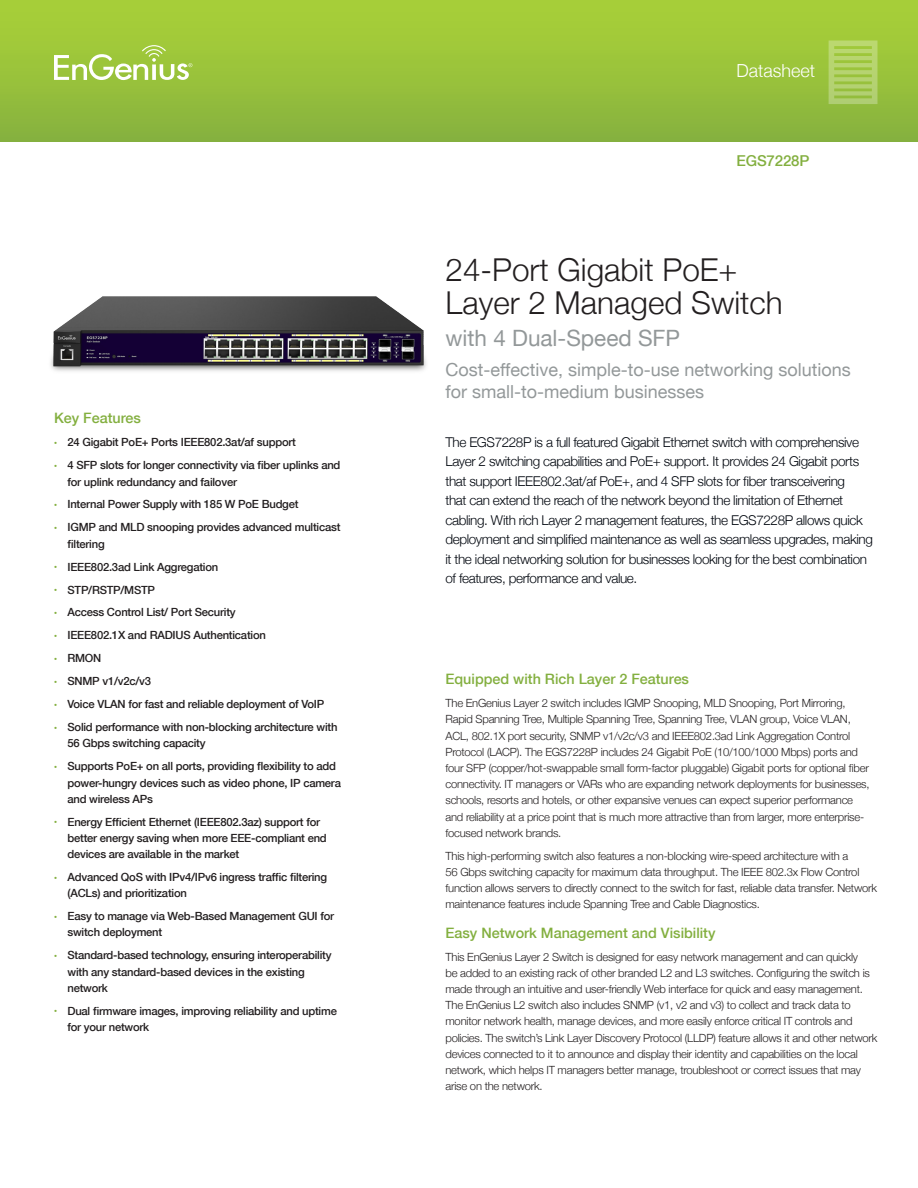
<style>
.page{position:relative;width:918px;height:1188px;background:#fff}
.page>*{position:absolute;margin:0;border:0;box-sizing:border-box;transform-origin:0 0}
.t1{font:300 31.5px/33px "Helvetica Neue";color:#231f20}
.t2{font:22.5px "Helvetica Neue";color:#939899}
.t3{font:18px/22.5px "Helvetica Neue";color:#939899}
.t4{font:300 18px "Helvetica Neue";color:#fff}
.t5{font:500 15px "Helvetica Neue";letter-spacing:-.01em;color:#83af3f}
.t6{font:500 14.4px "Helvetica Neue";color:#83af3f}
.t7{font:300 13.5px/19.5px "Helvetica Neue";letter-spacing:-.03em;color:#01060e}
.t8{font:300 11.25px/16.2px "Helvetica Neue";letter-spacing:-.02em;color:#231f20}
.t9{font:500 11.25px/16.2px "Helvetica Neue";letter-spacing:-.02em;color:#231f20}
.s1{font-size:6px;color:#83af3f}
</style>
<div class="page">
<div style="left:0;top:0;width:918px;height:142px;background:linear-gradient(to bottom,#aad238,#88b33f)"></div>
<svg style="left:54px;top:45px;width:138px;height:35px"></svg>
<svg style="left:829px;top:40px;width:49px;height:64px;background:#adce61"></svg>
<img style="left:50px;top:296px;width:376px;height:75px">
<p class="t6" style="left:54px;top:407px;width:88px">Key Features</p>
<p class="t9" style="left:54px;top:434px;width:243px"><span class="s1">•</span> 24 Gigabit PoE+ Ports IEEE802.3at/af support</p>
<p class="t9" style="left:68px;top:457px;width:274px;text-indent:-14px"><span class="s1">•</span> 4 SFP slots for longer connectivity via fiber uplinks and for uplink redundancy and failover</p>
<p class="t9" style="left:54px;top:496px;width:246px"><span class="s1">•</span> Internal Power Supply with 185 W PoE Budget</p>
<p class="t9" style="left:68px;top:519px;width:275px;text-indent:-14px"><span class="s1">•</span> IGMP and MLD snooping provides advanced multicast filtering</p>
<p class="t9" style="left:54px;top:558px;width:166px"><span class="s1">•</span> IEEE802.3ad Link Aggregation</p>
<p class="t9" style="left:54px;top:581px;width:103px"><span class="s1">•</span> STP/RSTP/MSTP</p>
<p class="t9" style="left:54px;top:604px;width:183px"><span class="s1">•</span> Access Control List/ Port Security</p>
<p class="t9" style="left:54px;top:627px;width:213px"><span class="s1">•</span> IEEE802.1X and RADIUS Authentication</p>
<p class="t9" style="left:54px;top:650px;width:49px"><span class="s1">•</span> RMON</p>
<p class="t9" style="left:54px;top:673px;width:99px"><span class="s1">•</span> SNMP v1/v2c/v3</p>
<p class="t9" style="left:54px;top:696px;width:272px"><span class="s1">•</span> Voice VLAN for fast and reliable deployment of VoIP</p>
<p class="t9" style="left:68px;top:719px;width:272px;text-indent:-14px"><span class="s1">•</span> Solid performance with non-blocking architecture with<br>56 Gbps switching capacity</p>
<p class="t9" style="left:68px;top:758px;width:275px;text-indent:-14px"><span class="s1">•</span> Supports PoE+ on all ports, providing flexibility to add power-hungry devices such as video phone, IP camera and wireless APs</p>
<p class="t9" style="left:68px;top:813px;width:261px;text-indent:-14px"><span class="s1">•</span> Energy Efficient Ethernet (IEEE802.3az) support for better energy saving when more EEE-compliant end devices are available in the market</p>
<p class="t9" style="left:68px;top:868px;width:261px;text-indent:-14px"><span class="s1">•</span> Advanced QoS with IPv4/IPv6 ingress traffi c filtering (ACLs) and prioritization</p>
<p class="t9" style="left:68px;top:908px;width:268px;text-indent:-14px"><span class="s1">•</span> Easy to manage via Web-Based Management GUI for switch deployment</p>
<p class="t9" style="left:68px;top:947px;width:266px;text-indent:-14px"><span class="s1">•</span> Standard-based technology, ensuring interoperability with any standard-based devices in the existing network</p>
<p class="t9" style="left:68px;top:1002px;width:271px;text-indent:-14px"><span class="s1">•</span> Dual firmware images, improving reliability and uptime for your network</p>
<h3 class="t4" style="left:736px;top:56px;width:80px">Datasheet</h3>
<h3 class="t5" style="left:737px;top:149px;width:74px">EGS7228P</h3>
<h1 class="t1" style="left:446px;top:252px;width:339px">24-Port Gigabit PoE+<br>Layer 2 Managed Switch</h1>
<h2 class="t2" style="left:446px;top:322px;width:236px">with 4 Dual-Speed SFP</h2>
<h3 class="t3" style="left:446px;top:359px;width:407px">Cost-effective, simple-to-use networking solutions for small-to-medium businesses</h3>
<p class="t7" style="left:446px;top:431px;width:429px">The EGS7228P is a full featured Gigabit Ethernet switch with comprehensive Layer 2 switching capabilities and PoE+ support. It provides 24 Gigabit ports that support IEEE802.3at/af PoE+, and 4 SFP slots for fiber transceivering<br>that can extend the reach of the network beyond the limitation of Ethernet cabling. With rich Layer 2 management features, the EGS7228P allows quick deployment and simplified maintenance as well as seamless upgrades, making it the ideal networking solution for businesses looking for the best combination of features, performance and value.</p>
<p class="t6" style="left:446px;top:668px;width:245px">Equipped with Rich Layer 2 Features</p>
<p class="t8" style="left:446px;top:695px;width:426px">The EnGenius Layer 2 switch includes IGMP Snooping, MLD Snooping, Port Mirroring, Rapid Spanning Tree, Multiple Spanning Tree, Spanning Tree, VLAN group, Voice VLAN, ACL, 802.1X port security, SNMP v1/v2c/v3 and IEEE802.3ad Link Aggregation Control Protocol (LACP). The EGS7228P includes 24 Gigabit PoE (10/100/1000 Mbps) ports and four SFP (copper/hot-swappable small form-factor pluggable) Gigabit ports for optional fiber connectivity. IT managers or VARs who are expanding network deployments for businesses, schools, resorts and hotels, or other expansive venues can expect superior performance and reliability at a price point that is much more attractive than from larger, more enterprise&shy;focused network brands.</p>
<p class="t8" style="left:446px;top:847px;width:433px">This high-performing switch also features a non-blocking wire-speed architecture with a<br>56 Gbps switching capacity for maximum data throughput. The IEEE 802.3x Flow Control function allows servers to directly connect to the switch for fast, reliable data transfer. Network maintenance features include Spanning Tree and Cable Diagnostics.</p>
<p class="t6" style="left:446px;top:921px;width:272px">Easy Network Management and Visibility</p>
<p class="t8" style="left:446px;top:948px;width:433px">This EnGenius Layer 2 Switch is designed for easy network management and can quickly<br>be added to an existing rack of other branded L2 and L3 switches. Configuring the switch is made through an intuitive and user-friendly Web interface for quick and easy management.<br>The EnGenius L2 switch also includes SNMP (v1, v2 and v3) to collect and track data to monitor network health, manage devices, and more easily enforce critical IT controls and policies. The switch’s Link Layer Discovery Protocol (LLDP) feature allows it and other network devices connected to it to announce and display their identity and capabilities on the local network, which helps IT managers better manage, troubleshoot or correct issues that may arise on the network.</p>
</div>
